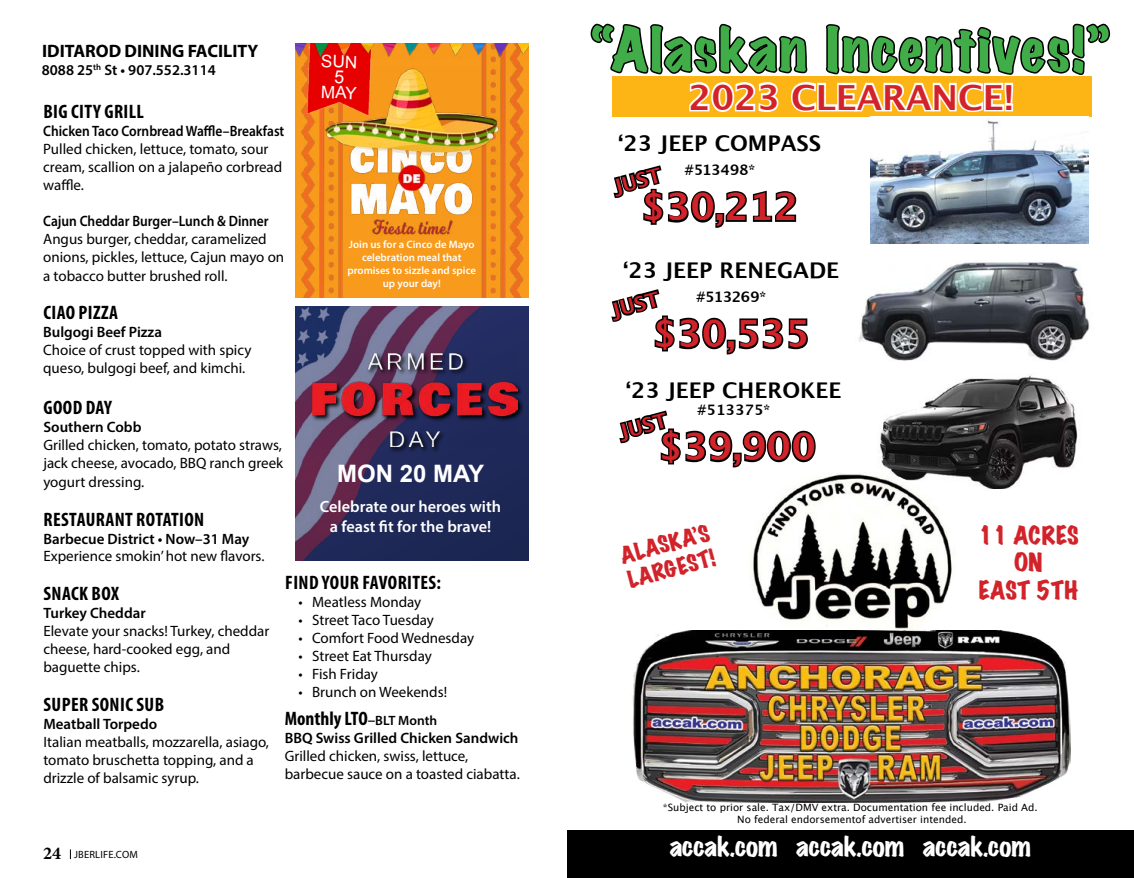
<style>
.page{position:relative;width:1134px;height:878px;background:#fff}
.page>*{position:absolute;margin:0;border:0;box-sizing:border-box;transform-origin:0 0}
.t1{font:expanded 54.75px "Marker Felt";letter-spacing:.04em;color:#41ad49}
.t2{font:700 37.5px "Lucida Grande";color:#d2232a}
.t3{font:700 34.5px "Lucida Grande";color:#d2232a}
.t4{font:expanded 24.75px "Marker Felt";color:#fff}
.t5{font:700 24px "Arial";color:#fff}
.t6{font:expanded 22.95px/27.5px "Marker Felt";color:#d2232a;text-align:center}
.t7{font:700 21.6px "Lucida Grande";color:#000}
.t8{font:expanded 21.15px/25.5px "Marker Felt";color:#d2232a}
.t9{font:700 20.1px "Lucida Grande";color:#d2232a}
.t10{font:700 condensed 19.5px "Myriad Pro";letter-spacing:.02em;color:#000}
.t11{font:700 condensed 19.5px "Myriad Pro";color:#000}
.t12{font:700 18px "Myriad Pro";color:#000}
.t13{font:600 16.35px/19.5px "Myriad Pro";color:#fff;text-align:center}
.t14{font:15px/18px "Myriad Pro";color:#000}
.t15{font:600 15px "Myriad Pro";color:#000}
.t16{font:600 15px "Myriad Pro";color:#000;scale:.9 1}
.t17{font:700 14.4px "Lucida Grande";letter-spacing:-.025em;color:#000}
.t18{font:600 10.8px/12.9px "Myriad Pro";color:#fff;text-align:center}
.t19{font:10.5px "Myriad Pro";letter-spacing:.02em;color:#000}
.t20{font:10.05px/12.1px "Lucida Grande";color:#000;text-align:center}
.s1{font-weight:600;font-stretch:normal;font-size:15px}
.s2{font-weight:600;font-stretch:normal;font-size:13.5px}
.s3{font-family:"Minion Pro";font-weight:700;font-size:18px}
</style>
<div class="page">
<img style="left:880px;top:378px;width:94px;height:103px">
<div style="left:612px;top:76px;width:480px;height:40px;background:#fcb515"></div>
<img style="left:750px;top:472px;width:206px;height:158px">
<div style="left:567px;top:830px;width:567px;height:48px;background:#000"></div>
<img style="left:632px;top:630px;width:438px;height:173px">
<svg style="left:974px;top:375px;width:104px;height:114px"></svg>
<svg style="left:590px;top:23px;width:521px;height:89px"></svg>
<img style="left:870px;top:121px;width:219px;height:122px">
<img style="left:859px;top:262px;width:231px;height:99px">
<svg style="left:613px;top:165px;width:184px;height:63px"></svg>
<svg style="left:611px;top:289px;width:197px;height:66px"></svg>
<svg style="left:619px;top:410px;width:197px;height:58px"></svg>
<img style="left:296px;top:59px;width:232px;height:238px">
<img style="left:323px;top:66px;width:178px;height:149px">
<img style="left:301px;top:59px;width:84px;height:64px">
<img style="left:295px;top:43px;width:233px;height:16px">
<img style="left:371px;top:216px;width:83px;height:20px">
<svg style="left:481px;top:306px;width:47px;height:254px;background:#1e2858"></svg>
<img style="left:295px;top:306px;width:186px;height:254px">
<svg style="left:311px;top:352px;width:213px;height:101px;background:#33325d"></svg>
<img style="left:312px;top:353px;width:206px;height:94px">
<div style="left:322px;top:54px;width:35px;height:45px;background:#e60000"></div>
<p class="t12" style="left:42px;top:39px;width:218px">IDITAROD DINING FACILITY</p>
<p class="t15" style="left:42px;top:60px;width:175px">8088 25<sup>th</sup> St • 907.552.3114</p>
<h3 class="t10" style="left:43px;top:99px;width:102px">BIG CITY GRILL</h3>
<p class="t16" style="left:43px;top:121px;width:269px">Chicken Taco Cornbread Waffle–Breakfast</p>
<p class="t14" style="left:43px;top:139px;width:241px">Pulled chicken, lettuce, tomato, sour cream, scallion on a jalapeño corbread waffle.</p>
<p class="t16" style="left:43px;top:211px;width:252px">Cajun Cheddar Burger–Lunch &amp; Dinner</p>
<p class="t14" style="left:43px;top:229px;width:243px">Angus burger, cheddar, caramelized onions, pickles, lettuce, Cajun mayo on</p>
<p class="t14" style="left:43px;top:267px;width:186px">a tobacco butter brushed roll.</p>
<h3 class="t10" style="left:43px;top:300px;width:76px">CIAO PIZZA</h3>
<p class="t15" style="left:43px;top:322px;width:120px">Bulgogi Beef Pizza</p>
<p class="t14" style="left:43px;top:340px;width:210px">Choice of crust topped with spicy queso, bulgogi beef, and kimchi.</p>
<h3 class="t10" style="left:44px;top:395px;width:70px">GOOD DAY</h3>
<p class="t15" style="left:43px;top:417px;width:100px">Southern Cobb</p>
<p class="t14" style="left:43px;top:435px;width:241px">Grilled chicken, tomato, potato straws, jack cheese, avocado, BBQ ranch greek</p>
<p class="t14" style="left:43px;top:473px;width:102px">yogurt dressing.</p>
<h3 class="t10" style="left:44px;top:507px;width:162px">RESTAURANT ROTATION</h3>
<p class="t15" style="left:43px;top:529px;width:207px">Barbecue District • Now–31 May</p>
<p class="t14" style="left:43px;top:546px;width:223px">Experience smokin’ hot new flavors.</p>
<h3 class="t10" style="left:44px;top:581px;width:77px">SNACK BOX</h3>
<p class="t15" style="left:43px;top:603px;width:104px">Turkey Cheddar</p>
<p class="t14" style="left:43px;top:621px;width:227px">Elevate your snacks! Turkey, cheddar cheese, hard-cooked egg, and baguette chips.</p>
<h3 class="t10" style="left:44px;top:692px;width:122px">SUPER SONIC SUB</h3>
<p class="t15" style="left:43px;top:714px;width:115px">Meatball Torpedo</p>
<p class="t14" style="left:43px;top:732px;width:227px">Italian meatballs, mozzarella, asiago, tomato bruschetta topping, and a drizzle of balsamic syrup.</p>
<p class="t18" style="left:348px;top:238px;width:130px">Join us for a Cinco de Mayo celebration meal that promises to sizzle and spice up your day!</p>
<h3 class="t5" style="left:337px;top:458px;width:149px">MON 20 MAY</h3>
<p class="t13" style="left:320px;top:497px;width:183px">Celebrate our heroes with a feast fit for the brave!</p>
<h3 class="t10" style="left:285px;top:570px;width:157px">FIND YOUR FAVORITES:</h3>
<p class="t14" style="left:299px;top:592px;width:124px">• Meatless Monday</p>
<p class="t14" style="left:299px;top:610px;width:137px">• Street Taco Tuesday</p>
<p class="t14" style="left:299px;top:628px;width:177px">• Comfort Food Wednesday</p>
<p class="t14" style="left:299px;top:646px;width:135px">• Street Eat Thursday</p>
<p class="t14" style="left:299px;top:664px;width:81px">• Fish Friday</p>
<p class="t14" style="left:299px;top:682px;width:150px">• Brunch on Weekends!</p>
<h3 class="t11" style="left:285px;top:706px;width:154px">Monthly LTO<span class="s1">–</span><span class="s2">BLT Month</span></h3>
<p class="t15" style="left:285px;top:728px;width:235px">BBQ Swiss Grilled Chicken Sandwich</p>
<p class="t14" style="left:285px;top:747px;width:237px">Grilled chicken, swiss, lettuce, barbecue sauce on a toasted ciabatta.</p>
<p class="t19" style="left:43px;top:847px;width:96px"><span class="s3">24</span> JBERLIFE.COM</p>
<h1 class="t1" style="left:592px;top:6px;width:519px">“Alaskan Incentives!”</h1>
<h3 class="t3" style="left:689px;top:69px;width:327px">2023 CLEARANCE!</h3>
<h3 class="t7" style="left:618px;top:126px;width:204px">ʻ23 JEEP COMPASS</h3>
<p class="t17" style="left:685px;top:158px;width:72px">#513498*</p>
<h2 class="t2" style="left:641px;top:176px;width:159px">$30,212</h2>
<h3 class="t7" style="left:623px;top:252px;width:218px">ʻ23 JEEP RENEGADE</h3>
<p class="t17" style="left:696px;top:285px;width:72px">#513269*</p>
<h2 class="t2" style="left:652px;top:303px;width:159px">$30,535</h2>
<h3 class="t7" style="left:626px;top:372px;width:217px">ʻ23 JEEP CHEROKEE</h3>
<p class="t17" style="left:697px;top:398px;width:75px">#513375*</p>
<h2 class="t2" style="left:659px;top:416px;width:159px">$39,900</h2>
<h3 class="t9" style="left:610px;top:171px;width:50px;rotate:-15deg">JUST</h3>
<h3 class="t9" style="left:608px;top:295px;width:50px;rotate:-15deg">JUST</h3>
<h3 class="t9" style="left:616px;top:416px;width:50px;rotate:-15deg">JUST</h3>
<h3 class="t8" style="left:618px;top:543px;width:93px;rotate:-15deg">ALASKA’S<br>LARGEST!</h3>
<h3 class="t6" style="left:978px;top:521px;width:102px">11 ACRES<br>ON<br>EAST 5TH</h3>
<p class="t20" style="left:663px;top:801px;width:376px">*Subject to prior sale. Tax/DMV extra. Documentation fee included. Paid Ad.<br>No federal endorsementof advertiser intended.</p>
<h3 class="t4" style="left:670px;top:826px;width:363px">accak.com accak.com accak.com</h3>
</div>
